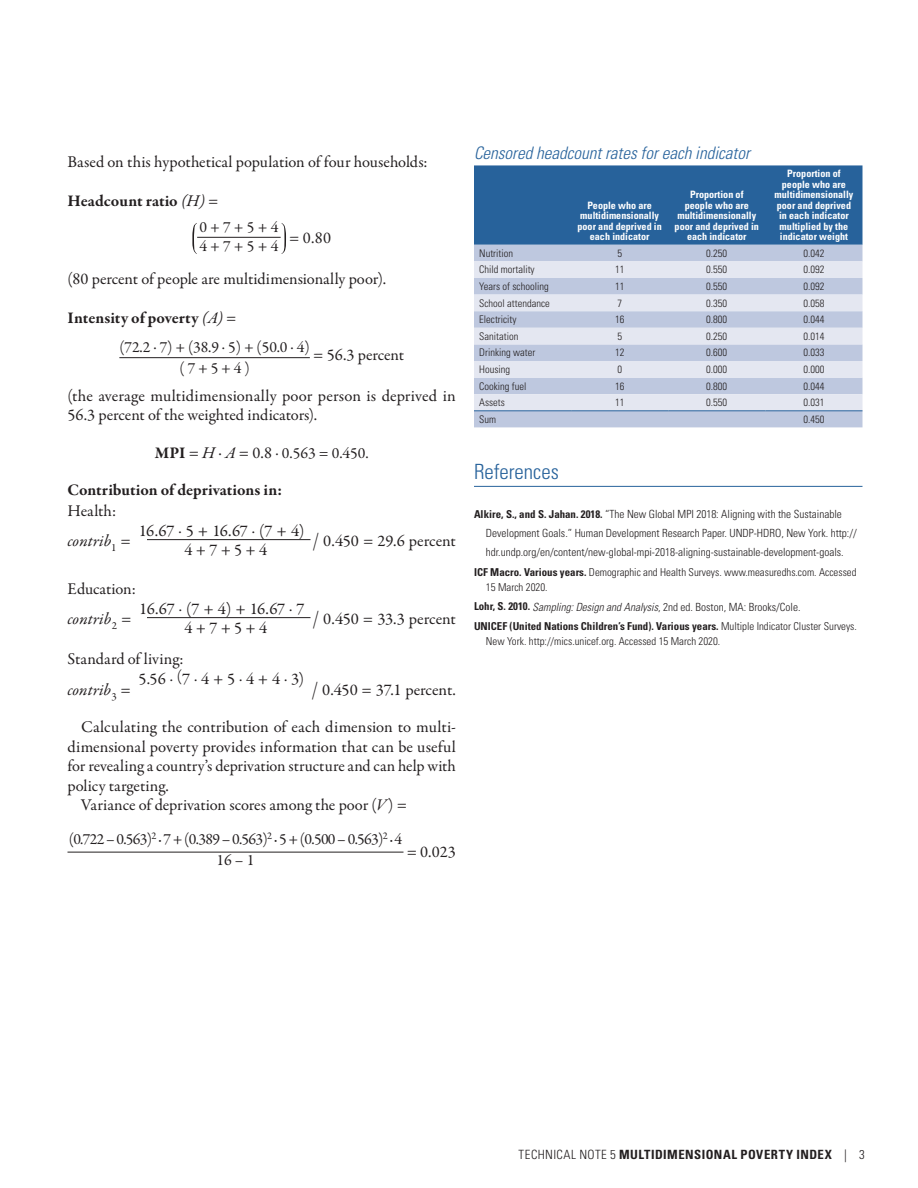
<style>
.page{position:relative;width:918px;height:1188px;background:#fff}
.page>*{position:absolute;margin:0;border:0;box-sizing:border-box;transform-origin:0 0}
.t1{font:300 condensed 21px "Univers LT Std";color:#27629b}
.t2{font:italic 300 condensed 17.25px "Univers LT Std";color:#27629b}
.t3{font:16.5px/30px "Garamond Premr Pro";color:#231f20}
.t4{font:700 16.5px "Garamond Premr Pro";color:#231f20}
.t5{font:15.75px/21px "Garamond Premr Pro";letter-spacing:-.045em;color:#231f20;text-align:center}
.t6{font:700 condensed 12.75px "Univers LT Std";letter-spacing:.035em;color:#231f20}
.t7{font:300 condensed 11.25px/19.5px "Univers LT Std";color:#231f20}
.t8{font:300 condensed 10.8px/15px "Univers LT Std";color:#231f20}
.t9{font:300 condensed 10.5px "Univers LT Std";color:#231f20}
.t10{font:700 condensed 10.2px/10.5px "Univers LT Std";color:#fff;text-align:center}
.s1{font-weight:400;font-style:italic}
.s2{font-weight:400}
.s3{font-weight:700;font-size:16.5px}
.s4{font-size:16.5px}
.s5{font-style:italic;font-size:16.5px}
.s6{font-style:italic}
.s7{font-size:24.75px}
.s8{font-weight:700;font-size:10.8px}
.s9{font-weight:700}
.s10{font-weight:300}
</style>
<div class="page">
<hr style="left:147px;top:539px;width:163px;height:1px;background:#231f20">
<hr style="left:147px;top:617px;width:163px;height:1px;background:#231f20">
<svg style="left:192px;top:223px;width:94px;height:31px"></svg>
<hr style="left:119px;top:357px;width:191px;height:1px;background:#231f20">
<hr style="left:68px;top:852px;width:336px;height:1px;background:#231f20">
<hr style="left:474px;top:486px;width:388px;height:1px;background:#27629b">
<div style="left:474px;top:165px;width:388px;height:80px;background:#27629b"></div>
<div style="left:474px;top:245px;width:388px;height:182px;background:#bec8df"></div>
<svg style="left:474px;top:261px;width:388px;height:149px;background:#d3d9e9"></svg>
<hr style="left:474px;top:410px;width:97px;height:1px;background:#27629b">
<hr style="left:571px;top:410px;width:97px;height:1px;background:#27629b">
<hr style="left:668px;top:410px;width:97px;height:1px;background:#27629b">
<hr style="left:765px;top:410px;width:97px;height:1px;background:#27629b">
<p class="t3" style="left:68px;top:147px;width:362px">Based on this hypothetical population of four households:</p>
<p class="t4" style="left:68px;top:190px;width:152px">Headcount ratio <span class="s1">(H)</span> <span class="s2">=</span></p>
<p class="t5" style="left:199px;top:218px;width:80px;line-height:18.9px;text-align:left">0 + 7 + 5 + 4<br>4 + 7 + 5 + 4</p>
<p class="t3" style="left:289px;top:223px;width:43px">= 0.80</p>
<p class="t3" style="left:67px;top:264px;width:320px">(80 percent of people are multidimensionally poor).</p>
<p class="t4" style="left:67px;top:307px;width:171px">Intensity of poverty <span class="s1">(A)</span> <span class="s2">=</span></p>
<p class="t5" style="left:119px;top:337px;width:192px">(72.2 . 7) + (38.9 . 5) + (50.0 . 4) ( 7 + 5 + 4 )</p>
<p class="t3" style="left:313px;top:340px;width:92px">= 56.3 percent</p>
<p class="t3" style="left:68px;top:386px;width:390px;line-height:19.5px">(the average multidimensionally poor person is deprived in<br>56.3 percent of the weighted indicators).</p>
<p class="t5" style="left:155px;top:442px;width:216px"><span class="s3">MPI</span> <span class="s4">=</span> <span class="s5">H</span> <sup>.</sup> <span class="s5">A</span> <span class="s4">= 0.8</span> . 0.563 = 0.450.</p>
<p class="t4" style="left:68px;top:480px;width:217px">Contribution of deprivations in:</p>
<p class="t3" style="left:68px;top:496px;width:65px">Health: <span class="s6">contrib</span><sub>1</sub> =</p>
<p class="t3" style="left:139px;top:516px;width:167px">16.67 <sup>.</sup> 5 + 16.67 <sup>.</sup> (7 + 4)</p>
<p class="t3" style="left:313px;top:526px;width:145px"><span class="s7">/</span> 0.450 = 29.6 percent</p>
<p class="t3" style="left:184px;top:535px;width:84px">4 + 7 + 5 + 4</p>
<p class="t3" style="left:67px;top:574px;width:70px">Education: <span class="s6">contrib</span><sub>2</sub> =</p>
<p class="t3" style="left:139px;top:594px;width:167px">16.67 <sup>.</sup> (7 + 4) + 16.67 <sup>.</sup> 7</p>
<p class="t3" style="left:184px;top:613px;width:84px">4 + 7 + 5 + 4</p>
<p class="t3" style="left:313px;top:604px;width:145px"><span class="s7">/</span> 0.450 = 33.3 percent</p>
<p class="t3" style="left:67px;top:645px;width:118px">Standard of living: <span class="s6">contrib</span><sub>3</sub> =</p>
<p class="t3" style="left:139px;top:664px;width:167px">5.56 <sup>.</sup> <sup>(</sup>7 <sup>.</sup> 4 + 5 <sup>.</sup> 4 + 4 <sup>.</sup> 3)</p>
<p class="t3" style="left:312px;top:675px;width:146px"><span class="s7">/</span> 0.450 = 37.1 percent.</p>
<p class="t3" style="left:81px;top:712px;width:375px">Calculating the contribution of each dimension to multi-</p>
<p class="t3" style="left:68px;top:732px;width:390px">dimensional poverty provides information that can be useful</p>
<p class="t3" style="left:68px;top:751px;width:390px">for revealing a country’s deprivation structure and can help with</p>
<p class="t3" style="left:68px;top:771px;width:103px">policy targeting.</p>
<p class="t3" style="left:81px;top:790px;width:328px">Variance of deprivation scores among the poor (<span class="s6">V</span>) =</p>
<p class="t5" style="left:69px;top:829px;width:335px">(0.722 – 0.563)<sup>2</sup> ∙ 7 + (0.389 – 0.563)<sup>2</sup> ∙ 5 + (0.500 – 0.563)<sup>2</sup> ∙ 4<br>16 – 1</p>
<p class="t3" style="left:407px;top:837px;width:51px">= 0.023</p>
<p class="t2" style="left:474px;top:143px;width:277px">Censored headcount rates for each indicator</p>
<p class="t10" style="left:578px;top:200px;width:86px">People who are multidimensionally poor and deprived in each indicator</p>
<p class="t10" style="left:675px;top:189px;width:86px">Proportion of<br>people who are multidimensionally poor and deprived in each indicator</p>
<p class="t10" style="left:775px;top:168px;width:80px">Proportion of people who are multidimensionally poor and deprived in each indicator multiplied by the indicator weight</p>
<p class="t9" style="left:479px;top:247px;width:35px">Nutrition</p>
<p class="t9" style="left:617px;top:247px;width:6px">5</p>
<p class="t9" style="left:706px;top:247px;width:22px">0.250</p>
<p class="t9" style="left:803px;top:247px;width:22px">0.042</p>
<p class="t9" style="left:479px;top:263px;width:57px">Child mortality</p>
<p class="t9" style="left:615px;top:263px;width:11px">11</p>
<p class="t9" style="left:706px;top:263px;width:22px">0.550</p>
<p class="t9" style="left:803px;top:263px;width:22px">0.092</p>
<p class="t9" style="left:479px;top:280px;width:71px">Years of schooling</p>
<p class="t9" style="left:615px;top:280px;width:11px">11</p>
<p class="t9" style="left:706px;top:280px;width:22px">0.550</p>
<p class="t9" style="left:803px;top:280px;width:22px">0.092</p>
<p class="t9" style="left:479px;top:297px;width:72px">School attendance</p>
<p class="t9" style="left:617px;top:297px;width:6px">7</p>
<p class="t9" style="left:706px;top:297px;width:22px">0.350</p>
<p class="t9" style="left:803px;top:297px;width:22px">0.058</p>
<p class="t9" style="left:479px;top:313px;width:39px">Electricity</p>
<p class="t9" style="left:615px;top:313px;width:11px">16</p>
<p class="t9" style="left:706px;top:313px;width:22px">0.800</p>
<p class="t9" style="left:803px;top:313px;width:22px">0.044</p>
<p class="t9" style="left:479px;top:330px;width:41px">Sanitation</p>
<p class="t9" style="left:617px;top:330px;width:6px">5</p>
<p class="t9" style="left:706px;top:330px;width:22px">0.250</p>
<p class="t9" style="left:803px;top:330px;width:22px">0.014</p>
<p class="t9" style="left:479px;top:346px;width:57px">Drinking water</p>
<p class="t9" style="left:615px;top:346px;width:11px">12</p>
<p class="t9" style="left:706px;top:346px;width:22px">0.600</p>
<p class="t9" style="left:803px;top:346px;width:22px">0.033</p>
<p class="t9" style="left:479px;top:363px;width:32px">Housing</p>
<p class="t9" style="left:617px;top:363px;width:6px">0</p>
<p class="t9" style="left:706px;top:363px;width:22px">0.000</p>
<p class="t9" style="left:803px;top:363px;width:22px">0.000</p>
<p class="t9" style="left:479px;top:380px;width:49px">Cooking fuel</p>
<p class="t9" style="left:615px;top:380px;width:11px">16</p>
<p class="t9" style="left:706px;top:380px;width:22px">0.800</p>
<p class="t9" style="left:803px;top:380px;width:22px">0.044</p>
<p class="t9" style="left:479px;top:396px;width:27px">Assets</p>
<p class="t9" style="left:615px;top:396px;width:11px">11</p>
<p class="t9" style="left:706px;top:396px;width:22px">0.550</p>
<p class="t9" style="left:803px;top:396px;width:22px">0.031</p>
<p class="t9" style="left:479px;top:413px;width:18px">Sum</p>
<p class="t9" style="left:803px;top:413px;width:22px">0.450</p>
<p class="t1" style="left:474px;top:458px;width:86px">References</p>
<p class="t7" style="left:486px;top:504px;width:372px;text-indent:-12px"><span class="s8">Alkire, S., and S. Jahan. 2018.</span> “The New Global MPI 2018: Aligning with the Sustainable<br>Development Goals.” Human Development Research Paper. UNDP-HDRO, New York. http:// hdr.undp.org/en/content/new-global-mpi-2018-aligning-sustainable-development-goals.</p>
<p class="t8" style="left:486px;top:565px;width:372px;text-indent:-12px"><span class="s9">ICF Macro. Various years.</span> Demographic and Health Surveys. www.measuredhs.com. Accessed<br>15 March 2020.</p>
<p class="t7" style="left:474px;top:597px;width:328px"><span class="s8">Lohr, S. 2010.</span> <span class="s6">Sampling: Design and Analysis</span>, 2nd ed. Boston, MA: Brooks/Cole.</p>
<p class="t8" style="left:486px;top:619px;width:372px;text-indent:-12px"><span class="s9">UNICEF (United Nations Children’s Fund). Various years.</span> Multiple Indicator Cluster Surveys.<br>New York. http://mics.unicef.org. Accessed 15 March 2020.</p>
<p class="t6" style="left:519px;top:1147px;width:348px"><span class="s10">TECHNICAL NOTE 5</span> MULTIDIMENSIONAL POVERTY INDEX <span class="s10">| 3</span></p>
</div>
